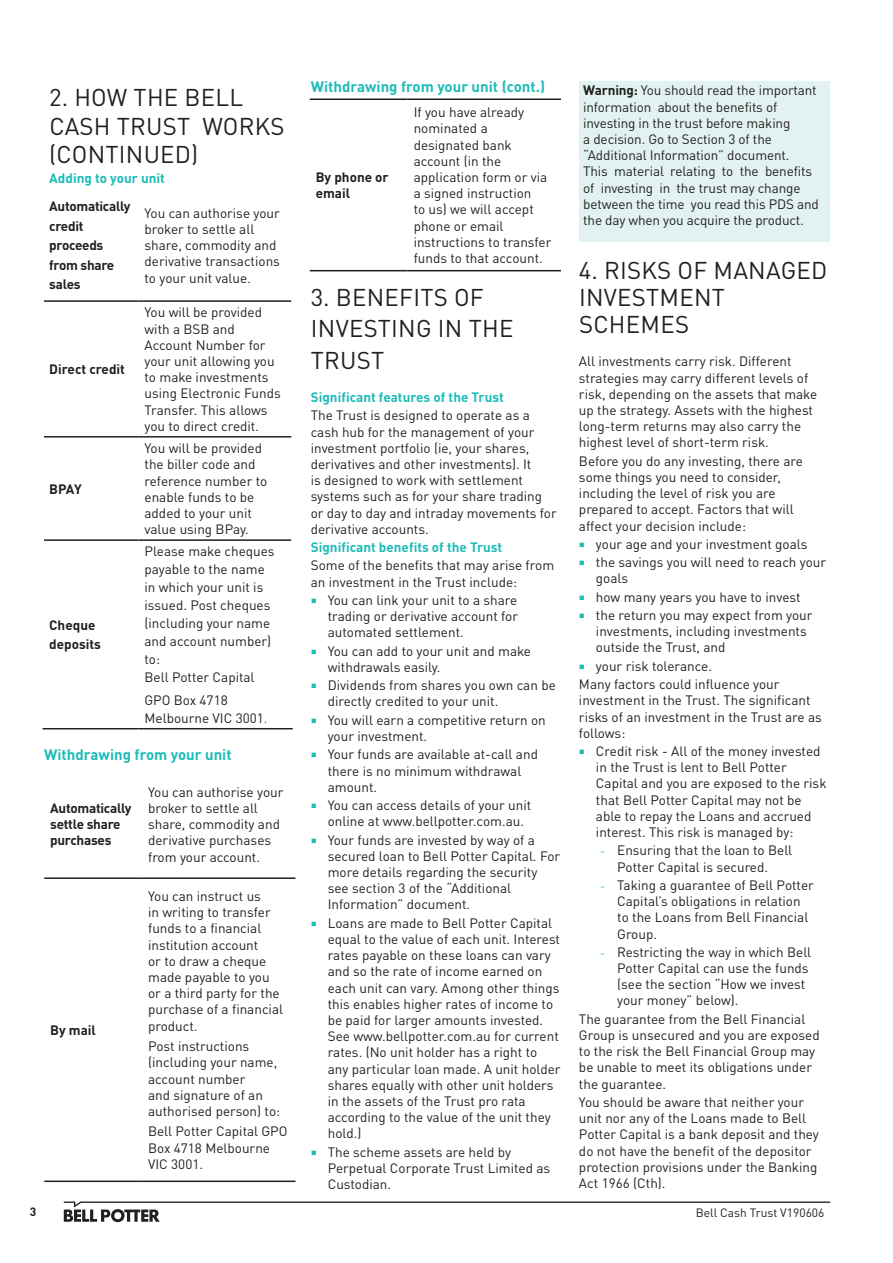
<style>
.page{position:relative;width:893px;height:1263px;background:#fff}
.page>*{position:absolute;margin:0;border:0;box-sizing:border-box;transform-origin:0 0}
.Heading{font:24px/31.5px "DINOT";letter-spacing:.01em;color:#231f20}
.Body_Copy_-_Bullet_P{font:24px/28.8px "DINOT";letter-spacing:.01em;color:#231f20}
.Body_Copy_-_Bullet_P-2{font:700 15px "DINOT";color:#1dbcb8}
.Body_Copy_-_Bullet_P-3{font:13.5px/16.2px "DINOT";color:#231f20}
.Body_Copy_-_Bullet_P-4{font:700 13.5px/19.5px "DINOT";letter-spacing:-.02em;color:#231f20}
.Body_Copy_-_Bullet_P-5{font:700 13.5px "DINOT";color:#1dbcb8}
.Body_Copy_-_Bullet_P-6{font:700 13.5px/19.5px "DINOT";color:#231f20}
.t1{font:12px "DINOT";color:#231f20}
.t2{font:700 12px "DINOT";color:#231f20}
.s1{color:#ed028c}
.s2{font-weight:700}
.s3{font-size:11.25px;color:#1dbcb8}
</style>
<div class="page">
<svg style="left:64px;top:1202px;width:766px;height:20px"></svg>
<div style="left:579px;top:81px;width:251px;height:161px;background:#e1f2f1"></div>
<hr style="left:44px;top:877px;width:98px;height:2px;background:#231f20">
<hr style="left:142px;top:877px;width:153px;height:2px;background:#231f20">
<hr style="left:44px;top:1180px;width:98px;height:2px;background:#231f20">
<hr style="left:142px;top:1180px;width:153px;height:2px;background:#231f20">
<hr style="left:44px;top:300px;width:95px;height:2px;background:#231f20">
<hr style="left:139px;top:300px;width:152px;height:2px;background:#231f20">
<hr style="left:44px;top:436px;width:95px;height:2px;background:#231f20">
<hr style="left:139px;top:436px;width:152px;height:2px;background:#231f20">
<hr style="left:44px;top:539px;width:95px;height:2px;background:#231f20">
<hr style="left:139px;top:539px;width:152px;height:2px;background:#231f20">
<hr style="left:43px;top:728px;width:96px;height:1px;background:#231f20">
<hr style="left:139px;top:728px;width:154px;height:1px;background:#231f20">
<hr style="left:310px;top:99px;width:98px;height:1px;background:#231f20">
<hr style="left:408px;top:99px;width:153px;height:1px;background:#231f20">
<hr style="left:310px;top:270px;width:98px;height:1px;background:#231f20">
<hr style="left:408px;top:270px;width:153px;height:1px;background:#231f20">
<p class="Body_Copy_-_Bullet_P" style="left:49px;top:82px;width:237px">2. HOW THE BELL<br>CASH TRUST WORKS (CONTINUED)</p>
<p class="Body_Copy_-_Bullet_P-5" style="left:49px;top:169px;width:117px">Adding to your unit</p>
<p class="Body_Copy_-_Bullet_P-4" style="left:49px;top:196px;width:83px">Automatically credit proceeds from share sales</p>
<p class="Body_Copy_-_Bullet_P-3" style="left:145px;top:205px;width:137px">You can authorise your broker to settle all share, commodity and derivative transactions to your unit value.</p>
<p class="Body_Copy_-_Bullet_P-6" style="left:49px;top:359px;width:77px">Direct credit</p>
<p class="Body_Copy_-_Bullet_P-4" style="left:49px;top:479px;width:34px">BPAY</p>
<p class="Body_Copy_-_Bullet_P-6" style="left:49px;top:615px;width:53px">Cheque deposits</p>
<p class="Body_Copy_-_Bullet_P-3" style="left:145px;top:304px;width:138px">You will be provided with a BSB and<br>Account Number for your unit allowing you to make investments using Electronic Funds<br>Transfer. This allows you to direct credit.</p>
<p class="Body_Copy_-_Bullet_P-3" style="left:145px;top:440px;width:124px">You will be provided the biller code and reference number to enable funds to be added to your unit value using BPay.</p>
<p class="Body_Copy_-_Bullet_P-3" style="left:145px;top:542px;width:132px;line-height:18px">Please make cheques payable to the name in which your unit is issued. Post cheques (including your name and account number) to:</p>
<p class="Body_Copy_-_Bullet_P-3" style="left:145px;top:669px;width:112px">Bell Potter Capital</p>
<p class="Body_Copy_-_Bullet_P-3" style="left:145px;top:690px;width:124px;line-height:18px">GPO Box 4718<br>Melbourne VIC 3001<span class="s1">.</span></p>
<p class="Body_Copy_-_Bullet_P-2" style="left:44px;top:744px;width:189px">Withdrawing from your unit</p>
<p class="Body_Copy_-_Bullet_P-4" style="left:50px;top:800px;width:83px;line-height:16.2px">Automatically settle share purchases</p>
<p class="Body_Copy_-_Bullet_P-4" style="left:50px;top:1020px;width:47px">By mail</p>
<p class="Body_Copy_-_Bullet_P-3" style="left:148px;top:784px;width:137px">You can authorise your broker to settle all share, commodity and derivative purchases from your account.</p>
<p class="Body_Copy_-_Bullet_P-3" style="left:148px;top:888px;width:136px">You can instruct us<br>in writing to transfer funds to a financial institution account<br>or to draw a cheque made payable to you or a third party for the purchase of a financial product.</p>
<p class="Body_Copy_-_Bullet_P-3" style="left:148px;top:1038px;width:134px">Post instructions (including your name, account number<br>and signature of an authorised person) to:</p>
<p class="Body_Copy_-_Bullet_P-3" style="left:148px;top:1123px;width:141px">Bell Potter Capital GPO<br>Box 4718 Melbourne<br>VIC 3001.</p>
<p class="Body_Copy_-_Bullet_P-2" style="left:311px;top:77px;width:236px">Withdrawing from your unit (cont.)</p>
<p class="Body_Copy_-_Bullet_P-6" style="left:316px;top:169px;width:74px;line-height:16.2px">By phone or email</p>
<p class="Body_Copy_-_Bullet_P-3" style="left:414px;top:104px;width:139px">If you have already nominated a designated bank account (in the application form or via a signed instruction<br>to us) we will accept phone or email instructions to transfer funds to that account.</p>
<p class="Heading" style="left:311px;top:281px;width:204px">3. BENEFITS OF<br>INVESTING IN THE<br>TRUST</p>
<p class="Body_Copy_-_Bullet_P-5" style="left:311px;top:388px;width:195px">Significant features of the Trust</p>
<p class="Body_Copy_-_Bullet_P-3" style="left:311px;top:407px;width:247px">The Trust is designed to operate as a cash hub for the management of your investment portfolio (ie, your shares, derivatives and other investments). It<br>is designed to work with settlement systems such as for your share trading or day to day and intraday movements for derivative accounts.</p>
<p class="Body_Copy_-_Bullet_P-5" style="left:311px;top:538px;width:193px">Significant benefits of the Trust</p>
<p class="Body_Copy_-_Bullet_P-3" style="left:311px;top:557px;width:245px">Some of the benefits that may arise from an investment in the Trust include:</p>
<p class="Body_Copy_-_Bullet_P-3" style="left:328px;top:592px;width:192px;text-align:justify">You can link your unit to a share trading or derivative account for automated settlement.</p>
<p class="Body_Copy_-_Bullet_P-3" style="left:328px;top:642px;width:205px">You can add to your unit and make withdrawals easily.</p>
<p class="Body_Copy_-_Bullet_P-3" style="left:328px;top:677px;width:230px">Dividends from shares you own can be directly credited to your unit.</p>
<p class="Body_Copy_-_Bullet_P-3" style="left:328px;top:711px;width:219px">You will earn a competitive return on your investment.</p>
<p class="Body_Copy_-_Bullet_P-3" style="left:328px;top:746px;width:212px">Your funds are available at-call and there is no minimum withdrawal amount.</p>
<p class="Body_Copy_-_Bullet_P-3" style="left:328px;top:797px;width:205px">You can access details of your unit online at www.bellpotter.com.au.</p>
<p class="Body_Copy_-_Bullet_P-3" style="left:328px;top:831px;width:234px">Your funds are invested by way of a secured loan to Bell Potter Capital. For more details regarding the security see section 3 of the “Additional Information” document.</p>
<p class="Body_Copy_-_Bullet_P-3" style="left:328px;top:914px;width:234px">Loans are made to Bell Potter Capital equal to the value of each unit. Interest rates payable on these loans can vary and so the rate of income earned on each unit can vary. Among other things this enables higher rates of income to be paid for larger amounts invested.<br>See www.bellpotter.com.au for current rates. (No unit holder has a right to any particular loan made. A unit holder shares equally with other unit holders in the assets of the Trust pro rata according to the value of the unit they hold.)</p>
<p class="Body_Copy_-_Bullet_P-3" style="left:328px;top:1143px;width:224px">The scheme assets are held by<br>Perpetual Corporate Trust Limited as<br>Custodian.</p>
<p class="Body_Copy_-_Bullet_P-3" style="left:583px;top:82px;width:237px"><span class="s2">Warning:</span> You should read the important information about the benefits of investing in the trust before making<br>a decision. Go to Section 3 of the “Additional Information” document.<br>This material relating to the benefits of investing in the trust may change between the time you read this PDS and the day when you acquire the product.</p>
<p class="Heading" style="left:579px;top:257px;width:250px;line-height:27px">4. RISKS OF MANAGED<br>INVESTMENT<br>SCHEMES</p>
<p class="Body_Copy_-_Bullet_P-3" style="left:579px;top:353px;width:240px">All investments carry risk. Different strategies may carry different levels of risk, depending on the assets that make up the strategy. Assets with the highest long-term returns may also carry the highest level of short-term risk.</p>
<p class="Body_Copy_-_Bullet_P-3" style="left:579px;top:452px;width:226px">Before you do any investing, there are some things you need to consider, including the level of risk you are prepared to accept. Factors that will affect your decision include:</p>
<p class="Body_Copy_-_Bullet_P-3" style="left:596px;top:536px;width:213px">your age and your investment goals</p>
<p class="Body_Copy_-_Bullet_P-3" style="left:596px;top:554px;width:232px">the savings you will need to reach your goals</p>
<p class="Body_Copy_-_Bullet_P-3" style="left:596px;top:588px;width:206px">how many years you have to invest</p>
<p class="Body_Copy_-_Bullet_P-3" style="left:596px;top:607px;width:218px">the return you may expect from your investments, including investments outside the Trust, and</p>
<p class="Body_Copy_-_Bullet_P-3" style="left:596px;top:658px;width:118px">your risk tolerance.</p>
<p class="Body_Copy_-_Bullet_P-3" style="left:579px;top:676px;width:244px">Many factors could influence your investment in the Trust. The significant risks of an investment in the Trust are as follows:</p>
<p class="Body_Copy_-_Bullet_P-3" style="left:596px;top:743px;width:232px">Credit risk - All of the money invested in the Trust is lent to Bell Potter Capital and you are exposed to the risk that Bell Potter Capital may not be able to repay the Loans and accrued interest. This risk is managed by:</p>
<p class="Body_Copy_-_Bullet_P-3" style="left:600px;top:842px;width:194px;text-align:center"><span class="s3">-</span> Ensuring that the loan to Bell<br>Potter Capital is secured.</p>
<p class="Body_Copy_-_Bullet_P-3" style="left:617px;top:877px;width:198px;text-indent:-17px"><span class="s3">-</span> Taking a guarantee of Bell Potter<br>Capital’s obligations in relation to the Loans from Bell Financial<br>Group.</p>
<p class="Body_Copy_-_Bullet_P-3" style="left:617px;top:944px;width:196px;text-indent:-17px"><span class="s3">-</span> Restricting the way in which Bell<br>Potter Capital can use the funds (see the section “How we invest your money” below).</p>
<p class="Body_Copy_-_Bullet_P-3" style="left:579px;top:1010px;width:242px">The guarantee from the Bell Financial Group is unsecured and you are exposed to the risk the Bell Financial Group may be unable to meet its obligations under the guarantee.</p>
<p class="Body_Copy_-_Bullet_P-3" style="left:579px;top:1094px;width:241px">You should be aware that neither your unit nor any of the Loans made to Bell Potter Capital is a bank deposit and they do not have the benefit of the depositor protection provisions under the Banking Act 1966 (Cth).</p>
<p class="t2" style="left:30px;top:1204px;width:8px">3</p>
<p class="t1" style="left:696px;top:1205px;width:130px">Bell Cash Trust V190606</p>
</div>
